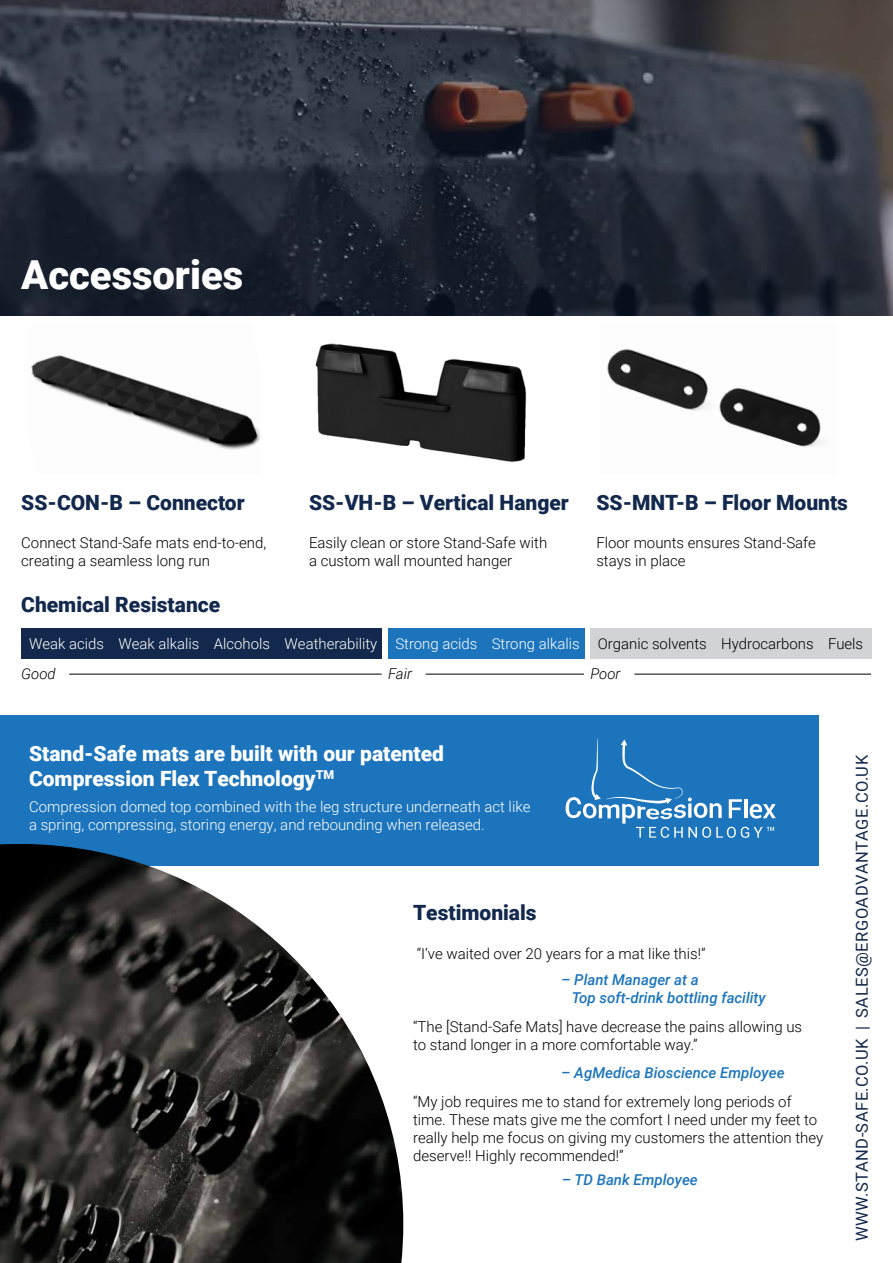
<style>
.page{position:relative;width:893px;height:1263px;background:#fff}
.page>*{position:absolute;margin:0;border:0;box-sizing:border-box;transform-origin:0 0}
.t1{font:900 39.9px "Roboto";color:#fff}
.t2{font:900 21px "Roboto";color:#12284c}
.t3{font:900 21px/25.2px "Roboto";color:#fff}
.t4{font:16.5px "Roboto";letter-spacing:.035em;color:#12284c}
.t5{font:300 15px/18px "Roboto";color:#000}
.t6{font:300 15px/30.3px "Roboto";color:#fff}
.t7{font:italic 500 15px/18px "Roboto";color:#1c75bc}
.t8{font:italic 300 15px "Roboto";color:#000}
.s1{color:#000}
.s2{font-style:italic;color:#000}
</style>
<div class="page">
<div style="left:0;top:715px;width:818px;height:151px;background:#1c75bc"></div>
<img style="left:0;top:0;width:893px;height:315px">
<img style="left:315px;top:343px;width:212px;height:119px">
<img style="left:607px;top:348px;width:215px;height:99px">
<img style="left:31px;top:355px;width:229px;height:95px">
<div style="left:21px;top:628px;width:361px;height:30px;background:#12284c"></div>
<div style="left:388px;top:628px;width:196px;height:30px;background:#1c75bc"></div>
<div style="left:590px;top:628px;width:282px;height:30px;background:#d1d3d4"></div>
<hr style="left:426px;top:674px;width:158px;height:1px;background:#000">
<hr style="left:69px;top:674px;width:313px;height:1px;background:#000">
<hr style="left:634px;top:674px;width:237px;height:1px;background:#000">
<img style="left:0;top:844px;width:403px;height:419px">
<svg style="left:566px;top:739px;width:210px;height:99px"></svg>
<h1 class="t1" style="left:21px;top:247px;width:223px">Accessories</h1>
<h2 class="t2" style="left:21px;top:488px;width:225px">SS-CON-B – Connector</h2>
<h2 class="t2" style="left:309px;top:488px;width:261px">SS-VH-B – Vertical Hanger</h2>
<h2 class="t2" style="left:596px;top:488px;width:253px">SS-MNT-B – Floor Mounts</h2>
<p class="t5" style="left:21px;top:533px;width:247px">Connect Stand-Safe mats end-to-end, creating a seamless long run</p>
<h2 class="t2" style="left:21px;top:590px;width:200px">Chemical Resistance</h2>
<p class="t5" style="left:309px;top:533px;width:240px">Easily clean or store Stand-Safe with a custom wall mounted hanger</p>
<p class="t5" style="left:596px;top:533px;width:221px">Floor mounts ensures Stand-Safe stays in place</p>
<p class="t6" style="left:21px;top:628px;width:843px;text-indent:8px">Weak acids Weak alkalis Alcohols Weatherability Strong acids Strong alkalis <span class="s1">Organic solvents Hydrocarbons Fuels<br></span><span class="s2">Good</span></p>
<p class="t8" style="left:388px;top:663px;width:26px">Fair</p>
<p class="t8" style="left:590px;top:663px;width:32px">Poor</p>
<h2 class="t3" style="left:29px;top:740px;width:417px">Stand-Safe mats are built with our patented<br>Compression Flex Technology<sup>TM</sup></h2>
<p class="t6" style="left:29px;top:797px;width:503px;line-height:18px">Compression domed top combined with the leg structure underneath act like a spring, compressing, storing energy, and rebounding when released.</p>
<h2 class="t2" style="left:413px;top:898px;width:125px">Testimonials</h2>
<p class="t5" style="left:417px;top:944px;width:290px">“I’ve waited over 20 years for a mat like this!”</p>
<p class="t7" style="left:572px;top:970px;width:195px;text-indent:-11px">– Plant Manager at a<br>Top soft-drink bottling facility</p>
<p class="t5" style="left:413px;top:1017px;width:391px">“The [Stand-Safe Mats] have decrease the pains allowing us to stand longer in a more comfortable way.”</p>
<p class="t7" style="left:561px;top:1063px;width:225px">– AgMedica Bioscience Employee</p>
<p class="t5" style="left:413px;top:1092px;width:412px">“My job requires me to stand for extremely long periods of time. These mats give me the comfort I need under my feet to really help me focus on giving my customers the attention they deserve!! Highly recommended!”</p>
<p class="t7" style="left:562px;top:1170px;width:137px">– TD Bank Employee</p>
<p class="t4" style="left:850px;top:1241px;width:488px;rotate:-90deg">WWW.STAND-SAFE.CO.UK | SALES@ERGOADVANTAGE.CO.UK</p>
</div>
